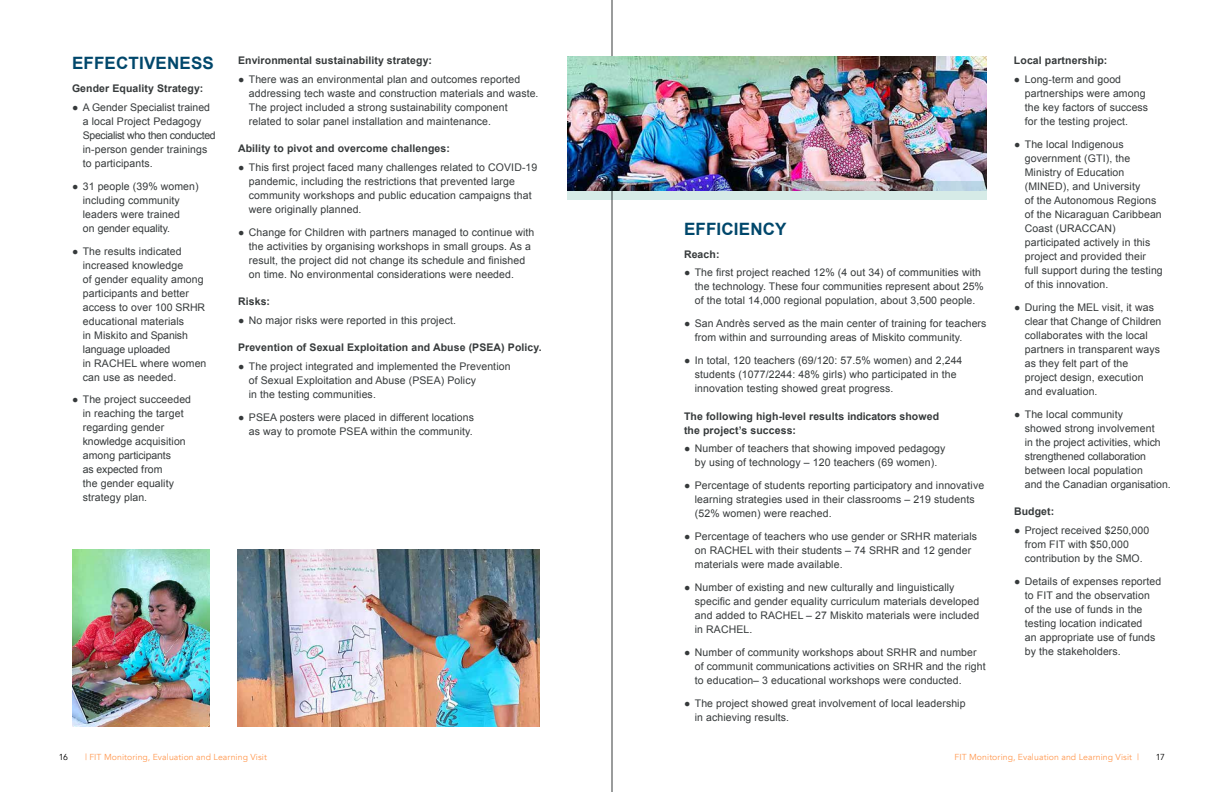
<style>
.page{position:relative;width:1224px;height:792px;background:#fff}
.page>*{position:absolute;margin:0;border:0;box-sizing:border-box;transform-origin:0 0}
.t1{font:700 17px "Arial";letter-spacing:.01em;color:#00476b}
.t2{font:10.5px/14px "Arial";letter-spacing:.01em;color:#363a3b}
.t3{font:700 10.5px/14px "Arial";letter-spacing:.01em;color:#363a3b}
.t4{font:8.7px "Avenir";letter-spacing:.01em;color:#ff9951}
.t5{font:8.7px "Avenir";color:#000}
</style>
<div class="page">
<hr style="left:612px;top:0;width:1px;height:792px;background:#363a3b">
<img style="left:567px;top:57px;width:420px;height:124px">
<img style="left:567px;top:181px;width:420px;height:19px">
<img style="left:72px;top:549px;width:138px;height:178px">
<img style="left:237px;top:549px;width:303px;height:178px">
<h1 class="t1" style="left:72px;top:52px;width:143px">EFFECTIVENESS</h1>
<p class="t3" style="left:72px;top:82px;width:133px">Gender Equality Strategy:</p>
<p class="t2" style="left:83px;top:100px;width:135px;text-indent:-11px">● A Gender Specialist trained a local Project Pedagogy<br>Specialist who then conducted in-person gender trainings to participants.</p>
<p class="t2" style="left:83px;top:179px;width:117px;text-indent:-11px">● 31 people (39% women) including community leaders were trained<br>on gender equality.</p>
<p class="t2" style="left:83px;top:244px;width:125px;text-indent:-11px">● The results indicated increased knowledge<br>of gender equality among participants and better access to over 100 SRHR educational materials<br>in Miskito and Spanish language uploaded<br>in RACHEL where women can use as needed.</p>
<p class="t2" style="left:83px;top:393px;width:110px;text-indent:-11px">● The project succeeded in reaching the target regarding gender knowledge acquisition among participants<br>as expected from<br>the gender equality strategy plan.</p>
<p class="t3" style="left:238px;top:54px;width:196px">Environmental sustainability strategy:</p>
<p class="t2" style="left:249px;top:72px;width:291px;text-indent:-11px">● There was an environmental plan and outcomes reported addressing tech waste and construction materials and waste.<br>The project included a strong sustainability component related to solar panel installation and maintenance.</p>
<p class="t3" style="left:238px;top:142px;width:213px">Ability to pivot and overcome challenges:</p>
<p class="t2" style="left:249px;top:160px;width:290px;text-indent:-11px">● This first project faced many challenges related to COVID-19 pandemic, including the restrictions that prevented large community workshops and public education campaigns that were originally planned.</p>
<p class="t2" style="left:249px;top:225px;width:287px;text-indent:-11px">● Change for Children with partners managed to continue with the activities by organising workshops in small groups. As a result, the project did not change its schedule and finished on time. No environmental considerations were needed.</p>
<p class="t3" style="left:238px;top:295px;width:34px">Risks:</p>
<p class="t2" style="left:238px;top:313px;width:219px">● No major risks were reported in this project.</p>
<p class="t3" style="left:238px;top:341px;width:305px">Prevention of Sexual Exploitation and Abuse (PSEA) Policy.</p>
<p class="t2" style="left:249px;top:359px;width:263px;text-indent:-11px">● The project integrated and implemented the Prevention of Sexual Exploitation and Abuse (PSEA) Policy<br>in the testing communities.</p>
<p class="t2" style="left:238px;top:410px;width:238px;text-align:right">● PSEA posters were placed in different locations as way to promote PSEA within the community.</p>
<h1 class="t1" style="left:684px;top:218px;width:104px">EFFICIENCY</h1>
<p class="t3" style="left:684px;top:248px;width:37px">Reach:</p>
<p class="t2" style="left:695px;top:266px;width:291px;text-indent:-11px">● The first project reached 12% (4 out 34) of communities with the technology. These four communities represent about 25% of the total 14,000 regional population, about 3,500 people.</p>
<p class="t2" style="left:695px;top:317px;width:293px;text-indent:-11px">● San Andrès served as the main center of training for teachers from within and surrounding areas of Miskito community.</p>
<p class="t2" style="left:695px;top:354px;width:269px;text-indent:-11px">● In total, 120 teachers (69/120: 57.5% women) and 2,244 students (1077/2244: 48% girls) who participated in the innovation testing showed great progress.</p>
<p class="t3" style="left:684px;top:410px;width:257px">The following high-level results indicators showed the project’s success:</p>
<p class="t2" style="left:684px;top:442px;width:263px;text-align:center">● Number of teachers that showing impoved pedagogy by using of technology – 120 teachers (69 women).</p>
<p class="t2" style="left:695px;top:479px;width:291px;text-indent:-11px">● Percentage of students reporting participatory and innovative learning strategies used in their classrooms – 219 students (52% women) were reached.</p>
<p class="t2" style="left:695px;top:530px;width:284px;text-indent:-11px">● Percentage of teachers who use gender or SRHR materials on RACHEL with their students – 74 SRHR and 12 gender materials were made available.</p>
<p class="t2" style="left:695px;top:581px;width:286px;text-indent:-11px">● Number of existing and new culturally and linguistically specific and gender equality curriculum materials developed and added to RACHEL – 27 Miskito materials were included in RACHEL.</p>
<p class="t2" style="left:695px;top:646px;width:292px;text-indent:-11px">● Number of community workshops about SRHR and number of communit communications activities on SRHR and the right to education– 3 educational workshops were conducted.</p>
<p class="t2" style="left:695px;top:697px;width:272px;text-indent:-11px">● The project showed great involvement of local leadership in achieving results.</p>
<p class="t3" style="left:1014px;top:54px;width:95px">Local partnership:</p>
<p class="t2" style="left:1025px;top:72px;width:125px;text-indent:-11px">● Long-term and good partnerships were among the key factors of success for the testing project.</p>
<p class="t2" style="left:1025px;top:137px;width:140px;text-indent:-11px">● The local Indigenous government (GTI), the<br>Ministry of Education (MINED), and University<br>of the Autonomous Regions of the Nicaraguan Caribbean<br>Coast (URACCAN) participated actively in this project and provided their<br>full support during the testing of this innovation.</p>
<p class="t2" style="left:1025px;top:300px;width:138px;text-indent:-11px">● During the MEL visit, it was clear that Change of Children collaborates with the local partners in transparent ways as they felt part of the project design, execution and evaluation.</p>
<p class="t2" style="left:1025px;top:407px;width:147px;text-indent:-11px">● The local community<br>showed strong involvement<br>in the project activities, which strengthened collaboration between local population<br>and the Canadian organisation.</p>
<p class="t3" style="left:1014px;top:505px;width:42px">Budget:</p>
<p class="t2" style="left:1025px;top:523px;width:126px;text-indent:-11px">● Project received $250,000 from FIT with $50,000 contribution by the SMO.</p>
<p class="t2" style="left:1025px;top:574px;width:138px;text-indent:-11px">● Details of expenses reported to FIT and the observation of the use of funds in the testing location indicated<br>an appropriate use of funds by the stakeholders.</p>
<p class="t5" style="left:59px;top:751px;width:11px">16</p>
<p class="t4" style="left:85px;top:751px;width:184px">| FIT Monitoring, Evaluation and Learning Visit</p>
<p class="t4" style="left:955px;top:751px;width:186px">FIT Monitoring, Evaluation and Learning Visit |</p>
<p class="t5" style="left:1156px;top:751px;width:11px">17</p>
</div>
